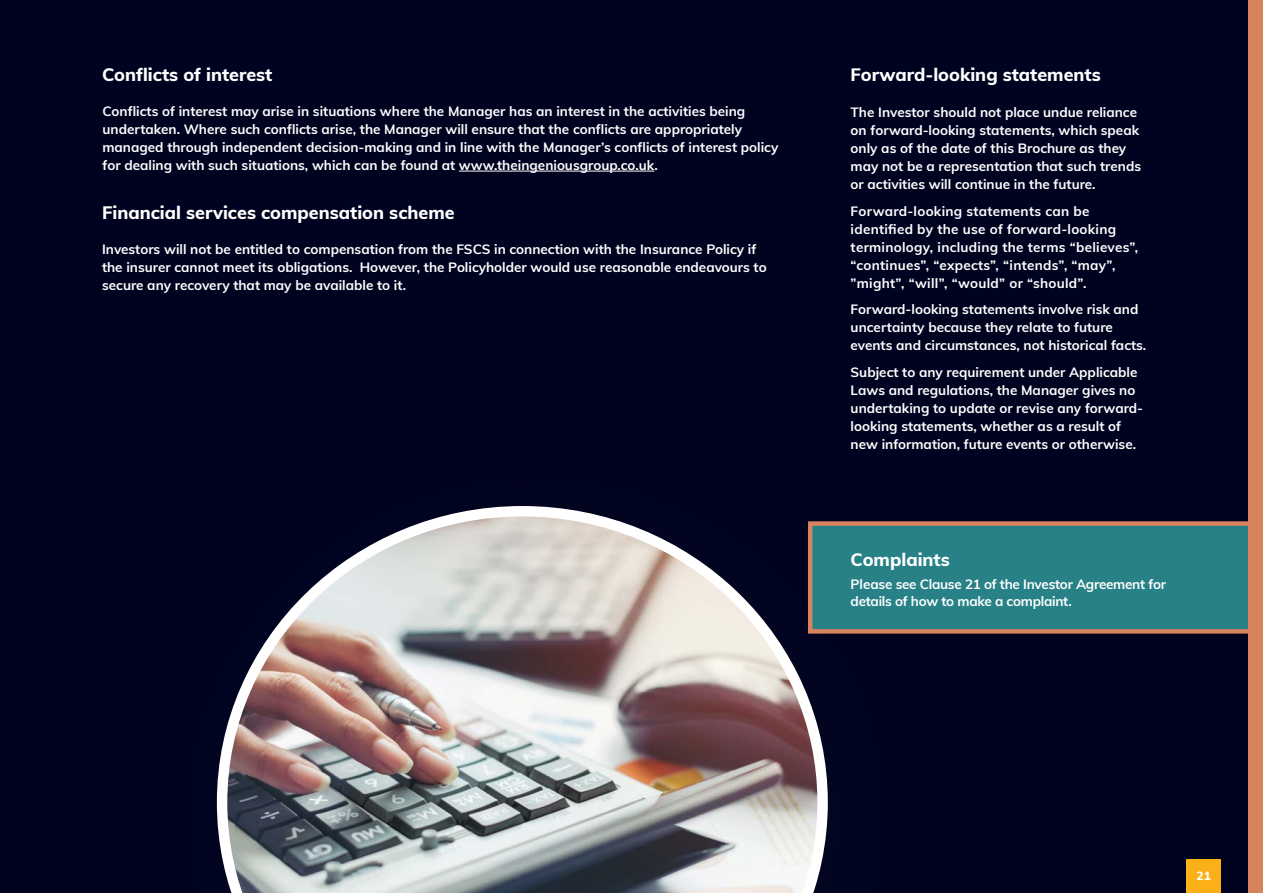
<style>
.page{position:relative;width:1263px;height:893px;background:#000320}
.page>*{position:absolute;margin:0;border:0;box-sizing:border-box;transform-origin:0 0}
.t1{font:800 18px "Muli";color:#fff}
.Body_Copy{font:700 13.5px/18px "Muli";color:#fff}
.Body_Copy-2{font:700 13.5px/18px "Muli";letter-spacing:.02em;color:#fff}
.Body_Copy-3{font:700 13.5px/16.2px "Muli";letter-spacing:-.02em;color:#fff}
.t2{font:800 12px "Muli";color:#fff}
</style>
<div class="page">
<hr style="left:459px;top:171px;width:195px;height:1px;background:#fff">
<img style="left:217px;top:506px;width:611px;height:387px">
<div style="left:808px;top:521px;width:446px;height:113px;background:#278186;border:4px solid #d7845d"></div>
<div style="left:1248px;top:0;width:15px;height:893px;background:#d7845d"></div>
<div style="left:1186px;top:859px;width:35px;height:34px;background:#fbb017"></div>
<p class="t1" style="left:102px;top:62px;width:172px">Conflicts of interest</p>
<p class="Body_Copy" style="left:102px;top:102px;width:677px">Conflicts of interest may arise in situations where the Manager has an interest in the activities being undertaken. Where such conflicts arise, the Manager will ensure that the conflicts are appropriately managed through independent decision-making and in line with the Manager’s conflicts of interest policy for dealing with such situations, which can be found at www.theingeniousgroup.co.uk.</p>
<p class="t1" style="left:102px;top:199px;width:354px">Financial services compensation scheme</p>
<p class="Body_Copy" style="left:102px;top:239px;width:666px">Investors will not be entitled to compensation from the FSCS in connection with the Insurance Policy if the insurer cannot meet its obligations. However, the Policyholder would use reasonable endeavours to secure any recovery that may be available to it.</p>
<p class="t1" style="left:851px;top:62px;width:252px">Forward-looking statements</p>
<p class="Body_Copy" style="left:851px;top:103px;width:292px">The Investor should not place undue reliance on forward-looking statements, which speak only as of the date of this Brochure as they may not be a representation that such trends or activities will continue in the future.</p>
<p class="Body_Copy-2" style="left:851px;top:201px;width:289px">Forward-looking statements can be identified by the use of forward-looking terminology, including the terms “believes”, “continues”, “expects”, “intends”, “may”, ”might”, “will”, “would” or “should”.</p>
<p class="Body_Copy" style="left:851px;top:300px;width:297px">Forward-looking statements involve risk and uncertainty because they relate to future events and circumstances, not historical facts.</p>
<p class="Body_Copy" style="left:851px;top:362px;width:294px">Subject to any requirement under Applicable Laws and regulations, the Manager gives no undertaking to update or revise any forward&shy;looking statements, whether as a result of new information, future events or otherwise.</p>
<p class="t1" style="left:851px;top:546px;width:101px">Complaints</p>
<p class="Body_Copy-3" style="left:851px;top:576px;width:317px">Please see Clause 21 of the Investor Agreement for details of how to make a complaint.</p>
<p class="t2" style="left:1196px;top:867px;width:16px">21</p>
</div>
